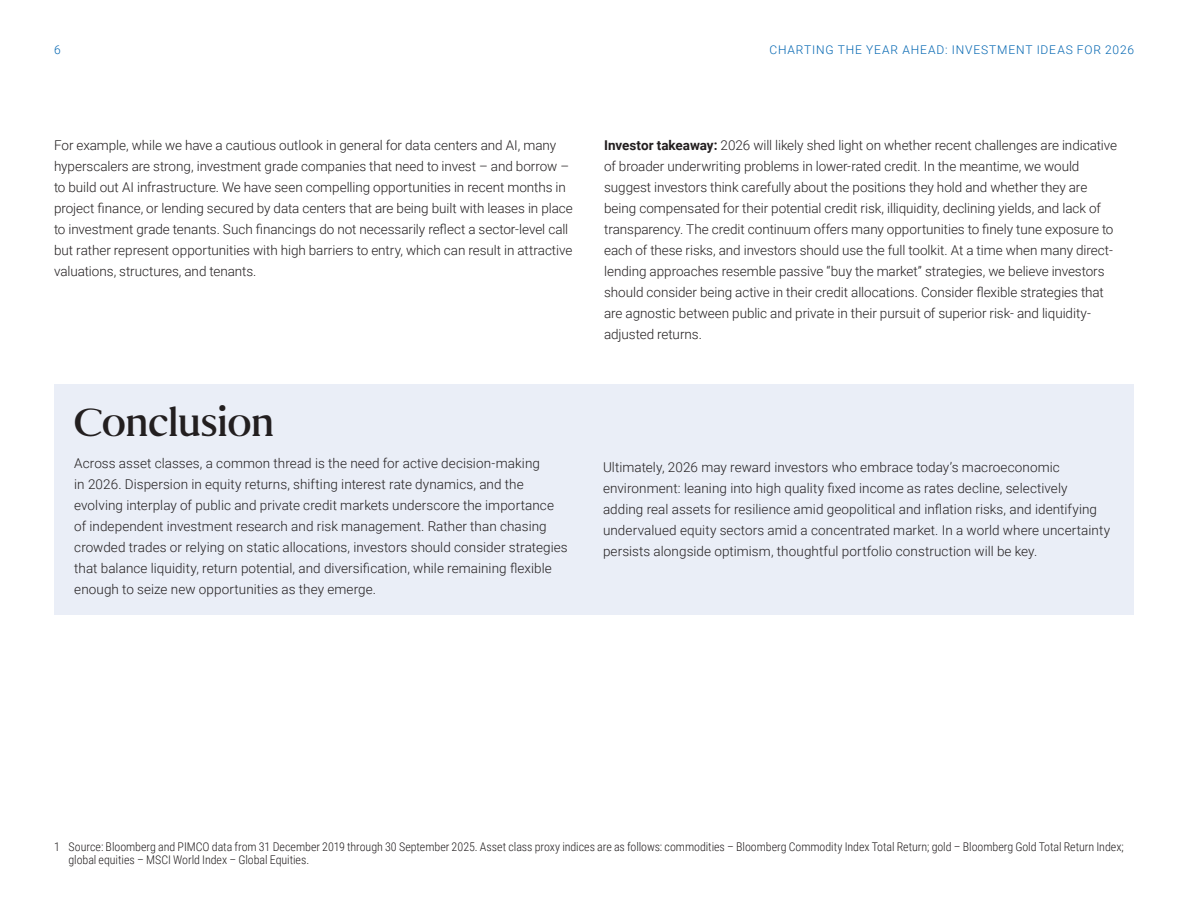
<style>
.page{position:relative;width:1188px;height:918px;background:#fff}
.page>*{position:absolute;margin:0;border:0;box-sizing:border-box;transform-origin:0 0}
.Headline_Sen_R_26_31{font:39px "Senhan";letter-spacing:-.015em;color:#231f20}
.Body_Copy_Rob_L_9_14{font:300 13.5px/21px "Roboto";color:#231f20}
.Footnotes_RobC_L_8_9{font:300 12px/13.5px "Roboto Condensed";letter-spacing:-.005em;color:#231f20}
.t1{font:300 12px "Roboto";letter-spacing:.07em;color:#0165b1}
.s1{font-weight:700}
</style>
<div class="page">
<div style="left:54px;top:384px;width:1080px;height:231px;background:#eaeef7"></div>
<p class="t1" style="left:54px;top:41px;width:8px">6</p>
<p class="t1" style="left:770px;top:41px;width:366px">CHARTING THE YEAR AHEAD: INVESTMENT IDEAS FOR 2026</p>
<p class="Body_Copy_Rob_L_9_14" style="left:54px;top:134px;width:520px">For example, while we have a cautious outlook in general for data centers and AI, many hyperscalers are strong, investment grade companies that need to invest – and borrow – to build out AI infrastructure. We have seen compelling opportunities in recent months in project finance, or lending secured by data centers that are being built with leases in place to investment grade tenants. Such financings do not necessarily reflect a sector-level call but rather represent opportunities with high barriers to entry, which can result in attractive valuations, structures, and tenants.</p>
<p class="Body_Copy_Rob_L_9_14" style="left:604px;top:134px;width:515px"><span class="s1">Investor takeaway:</span> 2026 will likely shed light on whether recent challenges are indicative of broader underwriting problems in lower-rated credit. In the meantime, we would suggest investors think carefully about the positions they hold and whether they are being compensated for their potential credit risk, illiquidity, declining yields, and lack of transparency. The credit continuum offers many opportunities to finely tune exposure to each of these risks, and investors should use the full toolkit. At a time when many direct&shy;lending approaches resemble passive “buy the market” strategies, we believe investors should consider being active in their credit allocations. Consider flexible strategies that are agnostic between public and private in their pursuit of superior risk- and liquidity&shy;adjusted returns.</p>
<p class="Headline_Sen_R_26_31" style="left:74px;top:398px;width:202px">Conclusion</p>
<p class="Body_Copy_Rob_L_9_14" style="left:74px;top:452px;width:495px">Across asset classes, a common thread is the need for active decision-making<br>in 2026. Dispersion in equity returns, shifting interest rate dynamics, and the evolving interplay of public and private credit markets underscore the importance of independent investment research and risk management. Rather than chasing crowded trades or relying on static allocations, investors should consider strategies that balance liquidity, return potential, and diversification, while remaining flexible enough to seize new opportunities as they emerge.</p>
<p class="Body_Copy_Rob_L_9_14" style="left:603px;top:456px;width:509px">Ultimately, 2026 may reward investors who embrace today’s macroeconomic environment: leaning into high quality fixed income as rates decline, selectively adding real assets for resilience amid geopolitical and inflation risks, and identifying undervalued equity sectors amid a concentrated market. In a world where uncertainty persists alongside optimism, thoughtful portfolio construction will be key.</p>
<p class="Footnotes_RobC_L_8_9" style="left:69px;top:839px;width:1057px;text-indent:-15px">1 Source: Bloomberg and PIMCO data from 31 December 2019 through 30 September 2025. Asset class proxy indices are as follows: commodities – Bloomberg Commodity Index Total Return; gold – Bloomberg Gold Total Return Index; global equities – MSCI World Index – Global Equities.</p>
</div>
